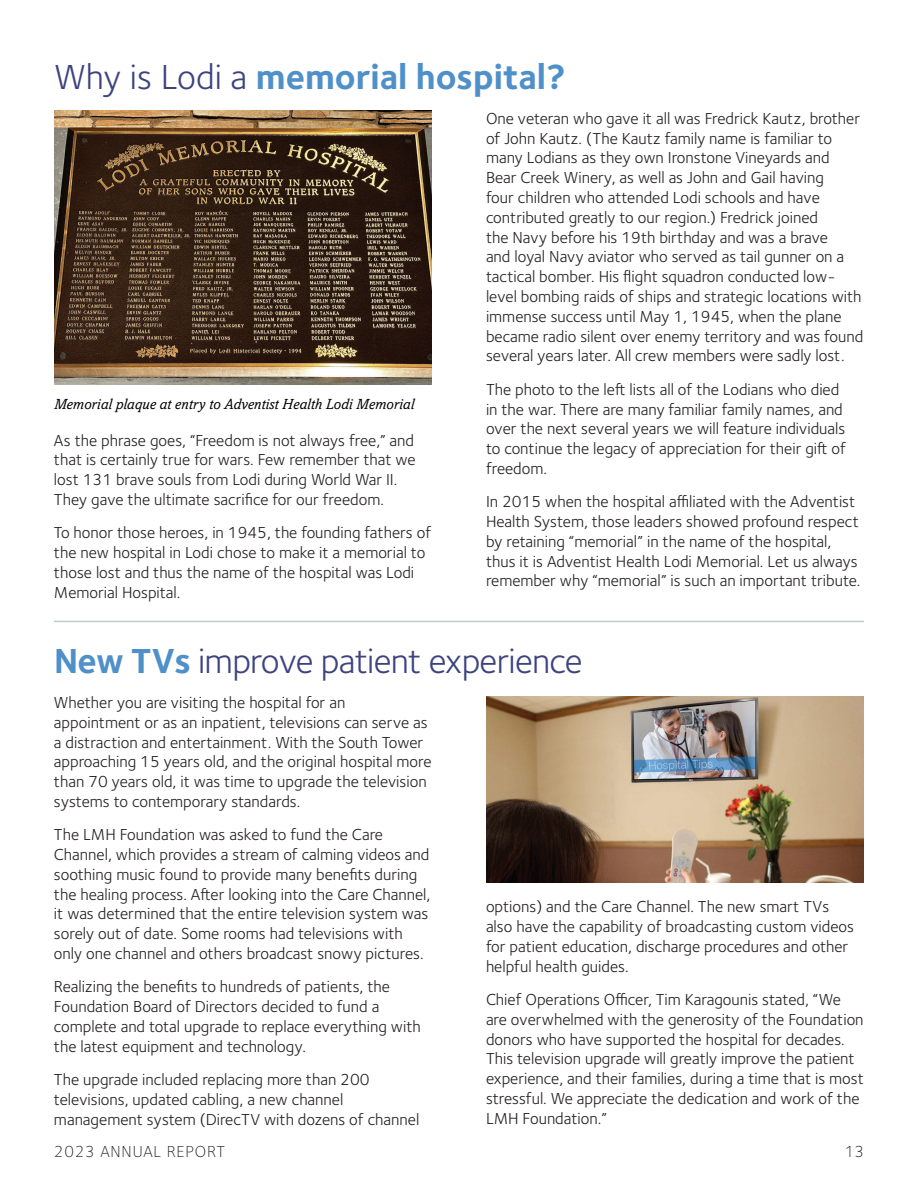
<style>
.page{position:relative;width:918px;height:1188px;background:#fff}
.page>*{position:absolute;margin:0;border:0;box-sizing:border-box;transform-origin:0 0}
.t1{font:36px "Foundry Sterling";letter-spacing:-.02em;color:#3e437f}
.t2{font:700 36px "Foundry Sterling";color:#4f90c9}
.t3{font:16.5px/19.8px "Foundry Sterling";color:#231f20}
.t4{font:300 16.5px "Foundry Sterling";letter-spacing:.05em;color:#231f20}
.t5{font:italic 15px "Amasis MT Std";color:#000}
.s1{font-weight:400;color:#3e437f}
.s2{font-weight:700;color:#4f90c9}
</style>
<div class="page">
<img style="left:54px;top:111px;width:378px;height:274px">
<hr style="left:54px;top:621px;width:810px;height:1px;background:#00344b">
<img style="left:486px;top:697px;width:378px;height:186px">
<h1 class="t2" style="left:54px;top:55px;width:513px"><span class="s1">Why is Lodi a</span> memorial hospital?</h1>
<p class="t3" style="left:486px;top:109px;width:379px">One veteran who gave it all was Fredrick Kautz, brother of John Kautz. (The Kautz family name is familiar to many Lodians as they own Ironstone Vineyards and Bear Creek Winery, as well as John and Gail having<br>four children who attended Lodi schools and have contributed greatly to our region.) Fredrick joined<br>the Navy before his 19th birthday and was a brave<br>and loyal Navy aviator who served as tail gunner on a tactical bomber. His flight squadron conducted low&shy;level bombing raids of ships and strategic locations with immense success until May 1, 1945, when the plane became radio silent over enemy territory and was found several years later. All crew members were sadly lost.</p>
<p class="t3" style="left:486px;top:379px;width:362px">The photo to the left lists all of the Lodians who died in the war. There are many familiar family names, and over the next several years we will feature individuals to continue the legacy of appreciation for their gift of freedom.</p>
<p class="t3" style="left:486px;top:492px;width:376px">In 2015 when the hospital affiliated with the Adventist Health System, those leaders showed profound respect by retaining “memorial” in the name of the hospital, thus it is Adventist Health Lodi Memorial. Let us always remember why “memorial” is such an important tribute.</p>
<p class="t5" style="left:54px;top:395px;width:362px">Memorial plaque at entry to Adventist Health Lodi Memorial</p>
<p class="t3" style="left:54px;top:430px;width:363px">As the phrase goes, “Freedom is not always free,” and that is certainly true for wars. Few remember that we lost 131 brave souls from Lodi during World War II.<br>They gave the ultimate sacrifice for our freedom.</p>
<p class="t3" style="left:54px;top:523px;width:379px">To honor those heroes, in 1945, the founding fathers of the new hospital in Lodi chose to make it a memorial to those lost and thus the name of the hospital was Lodi Memorial Hospital.</p>
<h1 class="t1" style="left:54px;top:640px;width:530px"><span class="s2">New TVs</span> improve patient experience</h1>
<p class="t3" style="left:54px;top:693px;width:379px">Whether you are visiting the hospital for an appointment or as an inpatient, televisions can serve as a distraction and entertainment. With the South Tower approaching 15 years old, and the original hospital more than 70 years old, it was time to upgrade the television systems to contemporary standards.</p>
<p class="t3" style="left:54px;top:825px;width:378px">The LMH Foundation was asked to fund the Care Channel, which provides a stream of calming videos and soothing music found to provide many benefits during the healing process. After looking into the Care Channel, it was determined that the entire television system was sorely out of date. Some rooms had televisions with only one channel and others broadcast snowy pictures.</p>
<p class="t3" style="left:54px;top:977px;width:368px">Realizing the benefits to hundreds of patients, the Foundation Board of Directors decided to fund a complete and total upgrade to replace everything with the latest equipment and technology.</p>
<p class="t3" style="left:54px;top:1070px;width:367px">The upgrade included replacing more than 200 televisions, updated cabling, a new channel management system (DirecTV with dozens of channel</p>
<p class="t3" style="left:486px;top:897px;width:370px">options) and the Care Channel. The new smart TVs also have the capability of broadcasting custom videos for patient education, discharge procedures and other helpful health guides.</p>
<p class="t3" style="left:486px;top:990px;width:379px">Chief Operations Officer, Tim Karagounis stated, “We are overwhelmed with the generosity of the Foundation donors who have supported the hospital for decades.<br>This television upgrade will greatly improve the patient experience, and their families, during a time that is most stressful. We appreciate the dedication and work of the LMH Foundation.”</p>
<p class="t4" style="left:54px;top:1142px;width:173px">2023 ANNUAL REPORT</p>
<p class="t4" style="left:845px;top:1142px;width:21px">13</p>
</div>
